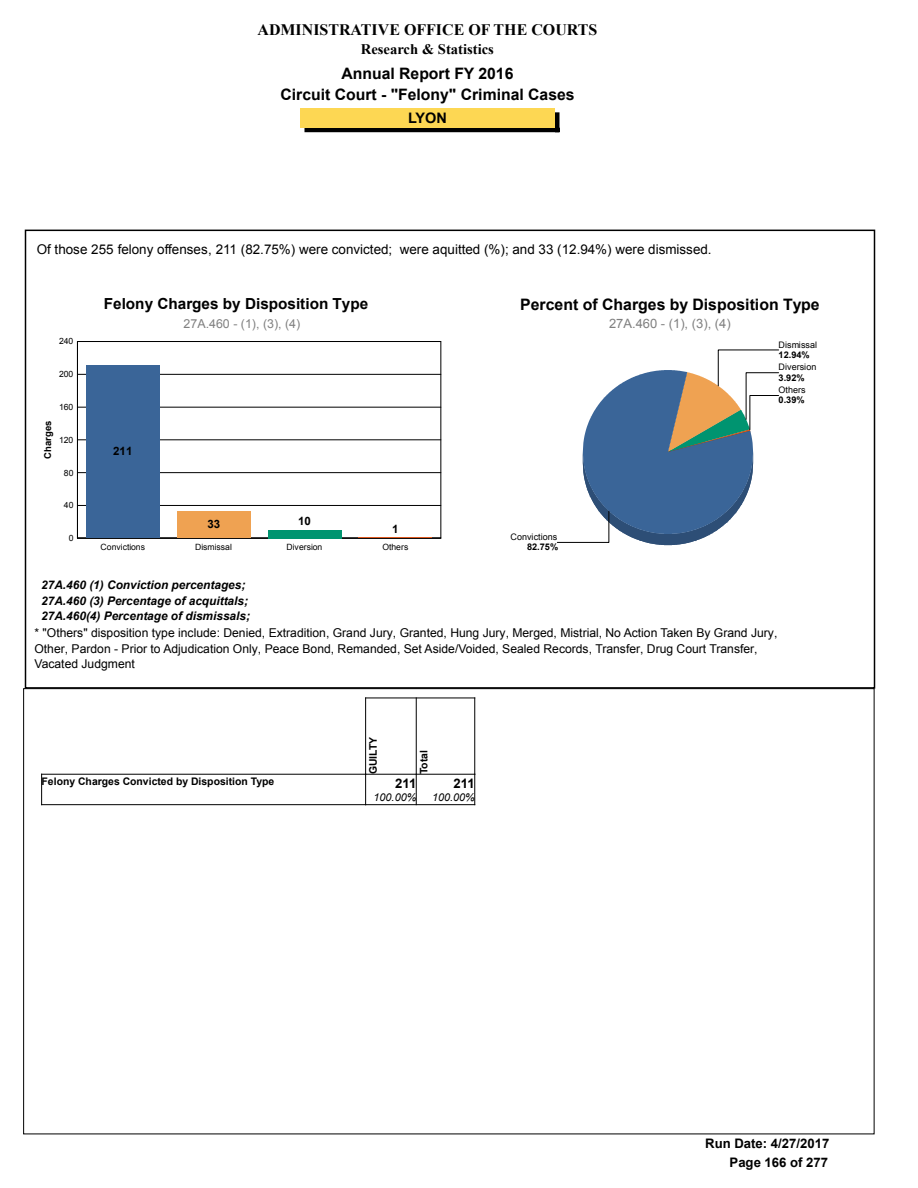
<style>
.page{position:relative;width:918px;height:1188px;background:#fff}
.page>*{position:absolute;margin:0;border:0;box-sizing:border-box;transform-origin:0 0}
.t1{font:15.9px "Times New Roman Bold";color:#000}
.t2{font:700 15.75px/21.1px "Arial";color:#000;text-align:center}
.t3{font:700 15.3px "Arial";color:#000}
.t4{font:14.7px "Times New Roman Bold";color:#000}
.t5{font:700 14.4px "Arial";color:#000}
.t6{font:13.35px "Arial";color:#000}
.t7{font:700 13.2px "Arial";color:#000}
.t8{font:12.9px "Arial";color:#808080}
.t9{font:12.45px "Arial";color:#808080}
.t10{font:12.15px/15.3px "Arial";color:#000}
.t11{font:italic 700 11.85px/15.6px "Arial";color:#000}
.t12{font:700 11.55px "Arial";color:#000}
.t13{font:italic 10.8px "Arial";color:#000}
.t14{font:700 10.35px "Arial";color:#000}
.t15{font:700 9.6px "Arial";color:#000}
.t16{font:700 9.15px "Arial";color:#000}
.t17{font:9px "Arial";color:#000}
.t18{font:8.55px "Arial";color:#000}
</style>
<div class="page">
<svg style="left:304px;top:112px;width:256px;height:20px"></svg>
<div style="left:300px;top:108px;width:255px;height:20px;background:#fdd753"></div>
<div style="left:25px;top:230px;width:850px;height:459px;border:2px solid #000"></div>
<hr style="left:77px;top:505px;width:364px;height:1px;background:#000">
<hr style="left:77px;top:472px;width:364px;height:1px;background:#000">
<hr style="left:77px;top:440px;width:364px;height:1px;background:#000">
<hr style="left:77px;top:407px;width:364px;height:1px;background:#000">
<hr style="left:77px;top:374px;width:364px;height:1px;background:#000">
<hr style="left:77px;top:341px;width:364px;height:1px;background:#000">
<hr style="left:77px;top:342px;width:1px;height:196px;background:#000">
<hr style="left:77px;top:538px;width:364px;height:1px;background:#000">
<div style="left:86px;top:365px;width:74px;height:173px;background:#3a6598"></div>
<div style="left:177px;top:511px;width:73px;height:27px;background:#efa252"></div>
<div style="left:268px;top:530px;width:73px;height:8px;background:#009470"></div>
<hr style="left:359px;top:537px;width:73px;height:1px;background:#dd581f">
<svg style="left:557px;top:350px;width:222px;height:195px"></svg>
<hr style="left:416px;top:774px;width:1px;height:31px;background:#000">
<hr style="left:416px;top:698px;width:1px;height:76px;background:#000">
<hr style="left:42px;top:774px;width:324px;height:1px;background:#000">
<hr style="left:42px;top:804px;width:324px;height:1px;background:#000">
<hr style="left:41px;top:774px;width:1px;height:31px;background:#000">
<hr style="left:365px;top:774px;width:1px;height:31px;background:#000">
<hr style="left:366px;top:698px;width:109px;height:1px;background:#000">
<hr style="left:365px;top:698px;width:1px;height:76px;background:#000">
<hr style="left:474px;top:698px;width:1px;height:76px;background:#000">
<hr style="left:366px;top:774px;width:109px;height:1px;background:#000">
<hr style="left:366px;top:804px;width:109px;height:1px;background:#000">
<hr style="left:474px;top:774px;width:1px;height:31px;background:#000">
<h1 class="t1" style="left:257px;top:20px;width:341px">ADMINISTRATIVE OFFICE OF THE COURTS</h1>
<p class="t4" style="left:361px;top:41px;width:135px">Research &amp; Statistics</p>
<p class="t2" style="left:280px;top:63px;width:296px">Annual Report FY 2016<br>Circuit Court - "Felony" Criminal Cases</p>
<p class="t5" style="left:408px;top:110px;width:40px">LYON</p>
<p class="t6" style="left:37px;top:242px;width:676px">Of those 255 felony offenses, 211 (82.75%) were convicted; were aquitted (%); and 33 (12.94%) were dismissed.</p>
<p class="t18" style="left:59px;top:337px;width:16px">240</p>
<p class="t18" style="left:59px;top:369px;width:16px">200</p>
<p class="t18" style="left:59px;top:402px;width:16px">160</p>
<p class="t15" style="left:42px;top:459px;width:40px;rotate:-90deg">Charges</p>
<p class="t18" style="left:59px;top:435px;width:16px">120</p>
<p class="t18" style="left:64px;top:468px;width:11px">80</p>
<p class="t18" style="left:64px;top:500px;width:11px">40</p>
<p class="t18" style="left:69px;top:533px;width:6px">0</p>
<p class="t3" style="left:104px;top:296px;width:266px">Felony Charges by Disposition Type</p>
<p class="t9" style="left:184px;top:317px;width:118px">27A.460 - (1), (3), (4)</p>
<p class="t12" style="left:113px;top:445px;width:21px">211</p>
<p class="t12" style="left:207px;top:518px;width:14px">33</p>
<p class="t12" style="left:298px;top:515px;width:14px">10</p>
<p class="t12" style="left:392px;top:522px;width:8px">1</p>
<p class="t18" style="left:101px;top:542px;width:46px">Convictions</p>
<p class="t18" style="left:195px;top:542px;width:38px">Dismissal</p>
<p class="t18" style="left:287px;top:542px;width:37px">Diversion</p>
<p class="t18" style="left:382px;top:542px;width:27px">Others</p>
<p class="t2" style="left:520px;top:294px;width:301px">Percent of Charges by Disposition Type</p>
<p class="t8" style="left:609px;top:317px;width:123px">27A.460 - (1), (3), (4)</p>
<p class="t17" style="left:511px;top:532px;width:48px">Convictions</p>
<p class="t16" style="left:527px;top:542px;width:33px">82.75%</p>
<p class="t17" style="left:779px;top:339px;width:40px">Dismissal</p>
<p class="t16" style="left:779px;top:372px;width:28px">3.92%</p>
<p class="t16" style="left:779px;top:350px;width:33px">12.94%</p>
<p class="t17" style="left:779px;top:362px;width:39px">Diversion</p>
<p class="t16" style="left:779px;top:395px;width:28px">0.39%</p>
<p class="t17" style="left:779px;top:385px;width:29px">Others</p>
<p class="t11" style="left:41px;top:577px;width:210px">27A.460 (1) Conviction percentages;<br>27A.460 (3) Percentage of acquittals;<br>27A.460(4) Percentage of dismissals;</p>
<p class="t10" style="left:34px;top:625px;width:744px">* "Others" disposition type include: Denied, Extradition, Grand Jury, Granted, Hung Jury, Merged, Mistrial, No Action Taken By Grand Jury,<br>Other, Pardon - Prior to Adjudication Only, Peace Bond, Remanded, Set Aside/Voided, Sealed Records, Transfer, Drug Court Transfer,<br>Vacated Judgment</p>
<p class="t14" style="left:367px;top:774px;width:39px;rotate:-90deg">GUILTY</p>
<p class="t14" style="left:418px;top:774px;width:26px;rotate:-90deg">Total</p>
<p class="t14" style="left:42px;top:776px;width:234px">Felony Charges Convicted by Disposition Type</p>
<p class="t7" style="left:395px;top:776px;width:23px">211</p>
<p class="t13" style="left:374px;top:791px;width:44px">100.00%</p>
<p class="t7" style="left:454px;top:776px;width:23px">211</p>
<p class="t13" style="left:432px;top:791px;width:44px">100.00%</p>
<p class="t7" style="left:705px;top:1136px;width:126px">Run Date: 4/27/2017</p>
<p class="t7" style="left:730px;top:1155px;width:100px">Page 166 of 277</p>
</div>
